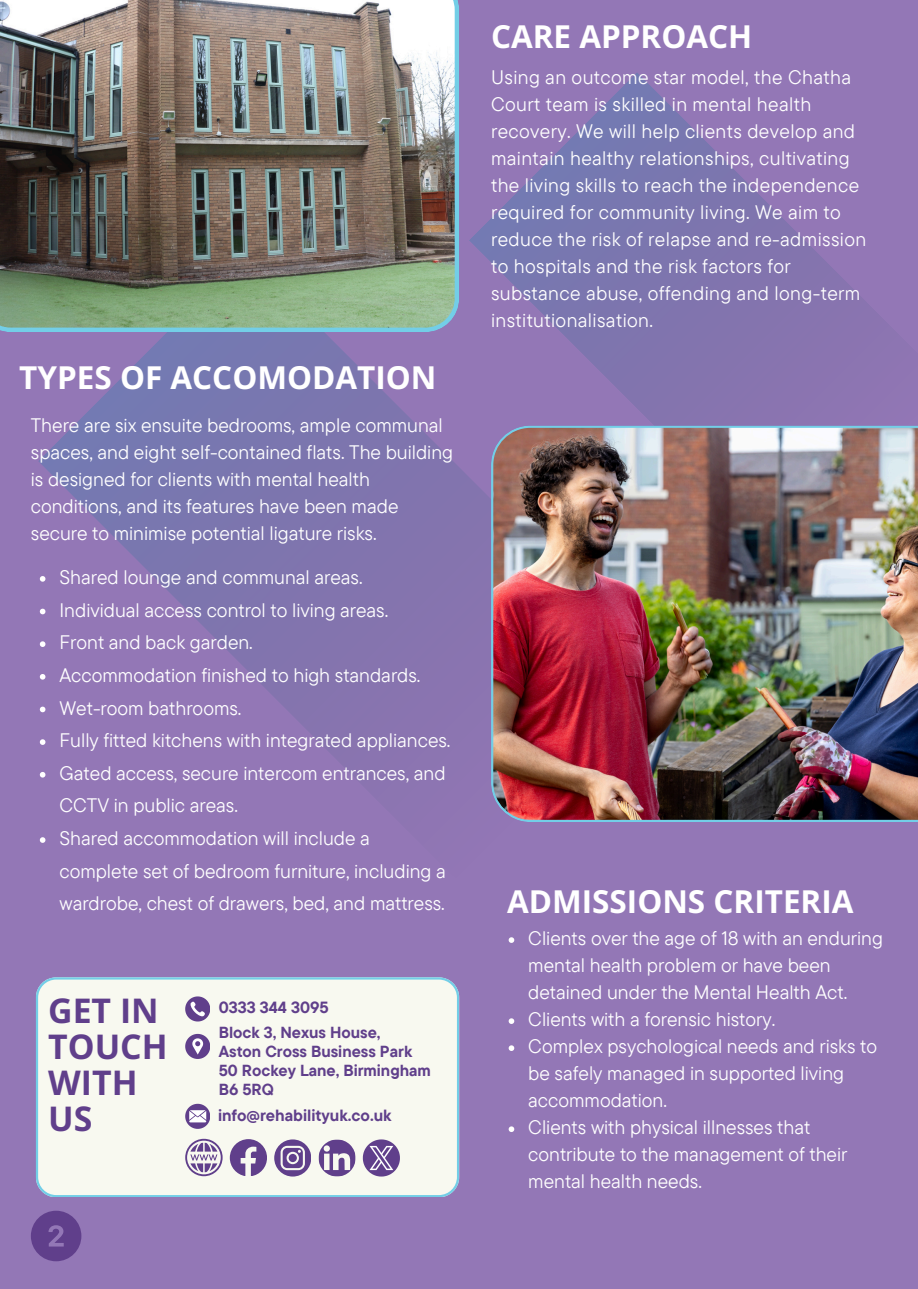
<style>
.page{position:relative;width:918px;height:1289px;background:#fff}
.page>*{position:absolute;margin:0;border:0;box-sizing:border-box;transform-origin:0 0}
.t1{font:700 33.9px/36.2px "Open Sans";color:#603f8b}
.t2{font:700 31.5px "Open Sans";color:#fff}
.t3{font:19.5px/27px "TT Commons Pro";color:#fff}
.t4{font:19.5px/27px "TT Commons Pro";letter-spacing:.02em;color:#fff}
.t5{font:700 16.2px "TT Commons Pro";color:#603f8b}
.t6{font:700 15.9px/19.2px "TT Commons Pro";color:#603f8b}
</style>
<div class="page">
<div style="left:0;top:0;width:918px;height:1288px;background:#9377b6"></div>
<svg style="left:38px;top:331px;width:630px;height:512px"></svg>
<svg style="left:469px;top:73px;width:390px;height:482px"></svg>
<svg style="left:31px;top:1210px;width:50px;height:50px"></svg>
<img style="left:0;top:0;width:459px;height:331px">
<svg style="left:40px;top:576px;width:5px;height:5px"></svg>
<svg style="left:40px;top:608px;width:5px;height:6px"></svg>
<svg style="left:40px;top:641px;width:5px;height:6px"></svg>
<svg style="left:40px;top:674px;width:5px;height:5px"></svg>
<svg style="left:40px;top:706px;width:5px;height:6px"></svg>
<svg style="left:40px;top:739px;width:5px;height:5px"></svg>
<svg style="left:40px;top:771px;width:5px;height:6px"></svg>
<svg style="left:40px;top:837px;width:5px;height:5px"></svg>
<svg style="left:509px;top:937px;width:5px;height:5px"></svg>
<svg style="left:509px;top:1018px;width:5px;height:5px"></svg>
<svg style="left:509px;top:1045px;width:5px;height:5px"></svg>
<svg style="left:509px;top:1126px;width:5px;height:5px"></svg>
<img style="left:491px;top:425px;width:427px;height:396px">
<div style="left:36px;top:977px;width:423px;height:219px;background:#f8f9f0"></div>
<svg style="left:230px;top:1138px;width:37px;height:37px"></svg>
<svg style="left:274px;top:1139px;width:37px;height:36px"></svg>
<svg style="left:319px;top:1139px;width:36px;height:36px"></svg>
<svg style="left:363px;top:1139px;width:37px;height:36px"></svg>
<svg style="left:185px;top:1138px;width:38px;height:37px"></svg>
<svg style="left:185px;top:996px;width:25px;height:25px"></svg>
<svg style="left:185px;top:1103px;width:25px;height:25px"></svg>
<svg style="left:185px;top:1033px;width:25px;height:25px"></svg>
<h1 class="t2" style="left:19px;top:355px;width:419px">TYPES OF ACCOMODATION</h1>
<h1 class="t3" style="left:31px;top:410px;width:424px">There are six ensuite bedrooms, ample communal spaces, and eight self-contained flats. The building is designed for clients with mental health conditions, and its features have been made secure to minimise potential ligature risks.</h1>
<h2 class="t3" style="left:59px;top:563px;width:305px">Shared lounge and communal areas.</h2>
<p class="t3" style="left:59px;top:595px;width:330px">Individual access control to living areas.</p>
<p class="t3" style="left:59px;top:628px;width:195px">Front and back garden.</p>
<p class="t3" style="left:59px;top:661px;width:363px">Accommodation finished to high standards.</p>
<p class="t3" style="left:59px;top:693px;width:184px">Wet-room bathrooms.</p>
<p class="t3" style="left:59px;top:726px;width:393px">Fully fitted kitchens with integrated appliances.</p>
<p class="t3" style="left:59px;top:756px;width:388px;line-height:32.7px">Gated access, secure intercom entrances, and<br>CCTV in public areas.</p>
<p class="t3" style="left:59px;top:821px;width:388px;line-height:32.7px">Shared accommodation will include a complete set of bedroom furniture, including a wardrobe, chest of drawers, bed, and mattress.</p>
<h1 class="t1" style="left:48px;top:991px;width:121px">GET IN<br>TOUCH<br>WITH<br>US</h1>
<p class="t5" style="left:219px;top:996px;width:112px">0333 344 3095</p>
<p class="t6" style="left:219px;top:1021px;width:163px">Block 3, Nexus House,</p>
<p class="t6" style="left:219px;top:1040px;width:214px">Aston Cross Business Park<br>50 Rockey Lane, Birmingham<br>B6 5RQ</p>
<p class="t5" style="left:218px;top:1104px;width:175px">info@rehabilityuk.co.uk</p>
<p class="t2" style="left:491px;top:14px;width:263px">CARE APPROACH</p>
<p class="t4" style="left:491px;top:63px;width:377px">Using an outcome star model, the Chatha Court team is skilled in mental health recovery. We will help clients develop and maintain healthy relationships, cultivating the living skills to reach the independence required for community living. We aim to reduce the risk of relapse and re-admission to hospitals and the risk factors for substance abuse, offending and long-term institutionalisation.</p>
<p class="t2" style="left:507px;top:879px;width:348px">ADMISSIONS CRITERIA</p>
<p class="t3" style="left:528px;top:924px;width:356px">Clients over the age of 18 with an enduring mental health problem or have been detained under the Mental Health Act.</p>
<p class="t3" style="left:528px;top:1005px;width:248px">Clients with a forensic history.</p>
<p class="t3" style="left:528px;top:1032px;width:350px">Complex psychological needs and risks to be safely managed in supported living accommodation.</p>
<p class="t3" style="left:528px;top:1113px;width:321px">Clients with physical illnesses that contribute to the management of their mental health needs.</p>
</div>
